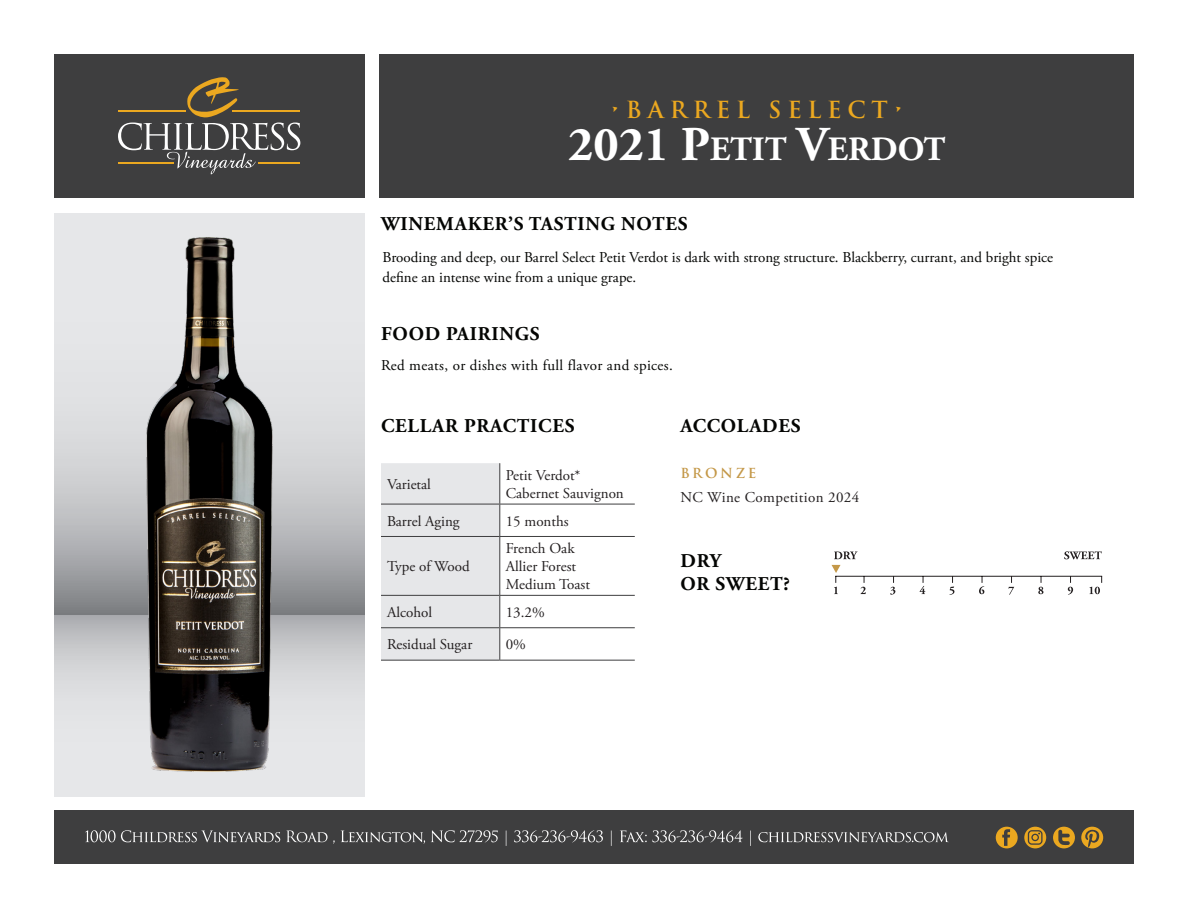
<style>
.page{position:relative;width:1188px;height:918px;background:#fff}
.page>*{position:absolute;margin:0;border:0;box-sizing:border-box;transform-origin:0 0}
.t1{font:700 34.05px "Adobe Garamond Pro";color:#fff}
.t2{font:700 22.95px "Trajan Pro";letter-spacing:.25em;color:#eba820}
.t3{font:700 19.5px/23.4px "Adobe Garamond Pro";letter-spacing:.04em;color:#040503}
.t4{font:15px/19.5px "Adobe Garamond Pro";color:#040503}
.t5{font:15px "Adobe Garamond Pro";color:#231f20}
.t6{font:15px "Adobe Garamond Pro";letter-spacing:.025em;color:#040503}
.t7{font:15px "Adobe Garamond Pro";letter-spacing:.025em;color:#231f20}
.t8{font:700 13.5px "Trajan Pro";letter-spacing:.195em;color:#c49848}
.s1{font-size:48.6px}
</style>
<div class="page">
<div style="left:54px;top:54px;width:310px;height:144px;background:#3e3e3f"></div>
<div style="left:380px;top:54px;width:754px;height:144px;background:#3e3e3f"></div>
<svg style="left:118px;top:77px;width:182px;height:97px"></svg>
<div style="left:54px;top:213px;width:310px;height:410px;background:#e6e7e9"></div>
<img style="left:56px;top:226px;width:309px;height:569px">
<div style="left:381px;top:463px;width:118px;height:197px;background:#e6e7e9"></div>
<hr style="left:499px;top:463px;width:1px;height:41px;background:#3e3e3f">
<hr style="left:381px;top:504px;width:119px;height:1px;background:#3e3e3f">
<hr style="left:500px;top:504px;width:135px;height:1px;background:#3e3e3f">
<hr style="left:499px;top:504px;width:1px;height:32px;background:#3e3e3f">
<hr style="left:381px;top:536px;width:119px;height:1px;background:#3e3e3f">
<hr style="left:500px;top:536px;width:135px;height:1px;background:#3e3e3f">
<hr style="left:499px;top:537px;width:1px;height:58px;background:#3e3e3f">
<hr style="left:381px;top:595px;width:119px;height:1px;background:#3e3e3f">
<hr style="left:500px;top:595px;width:135px;height:1px;background:#3e3e3f">
<hr style="left:499px;top:596px;width:1px;height:31px;background:#3e3e3f">
<hr style="left:381px;top:627px;width:119px;height:1px;background:#3e3e3f">
<hr style="left:500px;top:627px;width:135px;height:1px;background:#3e3e3f">
<hr style="left:499px;top:628px;width:1px;height:32px;background:#3e3e3f">
<hr style="left:381px;top:660px;width:119px;height:1px;background:#3e3e3f">
<hr style="left:500px;top:660px;width:135px;height:1px;background:#3e3e3f">
<div style="left:54px;top:810px;width:1080px;height:54px;background:#3e3e3f"></div>
<svg style="left:85px;top:830px;width:864px;height:16px"></svg>
<svg style="left:1053px;top:827px;width:22px;height:21px"></svg>
<svg style="left:1081px;top:827px;width:22px;height:21px"></svg>
<svg style="left:996px;top:827px;width:22px;height:21px"></svg>
<svg style="left:1024px;top:827px;width:22px;height:21px"></svg>
<svg style="left:834px;top:552px;width:23px;height:7px"></svg>
<svg style="left:1064px;top:551px;width:38px;height:8px"></svg>
<hr style="left:835px;top:576px;width:267px;height:1px;background:#231f20">
<svg style="left:860px;top:576px;width:6px;height:18px"></svg>
<svg style="left:890px;top:576px;width:5px;height:19px"></svg>
<svg style="left:920px;top:576px;width:5px;height:18px"></svg>
<svg style="left:949px;top:576px;width:5px;height:19px"></svg>
<svg style="left:979px;top:576px;width:5px;height:18px"></svg>
<svg style="left:1008px;top:576px;width:6px;height:19px"></svg>
<svg style="left:1038px;top:576px;width:5px;height:18px"></svg>
<svg style="left:1068px;top:576px;width:5px;height:19px"></svg>
<svg style="left:1089px;top:576px;width:13px;height:18px"></svg>
<svg style="left:832px;top:565px;width:9px;height:29px"></svg>
<p class="t2" style="left:610px;top:95px;width:295px">•BARREL SELECT•</p>
<p class="t1" style="left:568px;top:129px;width:379px"><span class="s1">2021 P</span>ETIT <span class="s1">V</span>ERDOT</p>
<p class="t3" style="left:381px;top:212px;width:308px">WINEMAKER’S TASTING NOTES</p>
<p class="t4" style="left:382px;top:248px;width:672px">Brooding and deep, our Barrel Select Petit Verdot is dark with strong structure. Blackberry, currant, and bright spice define an intense wine from a unique grape.</p>
<p class="t3" style="left:381px;top:323px;width:160px">FOOD PAIRINGS</p>
<p class="t6" style="left:381px;top:357px;width:293px">Red meats, or dishes with full flavor and spices.</p>
<p class="t3" style="left:381px;top:414px;width:195px">CELLAR PRACTICES</p>
<p class="t5" style="left:387px;top:475px;width:46px">Varietal</p>
<p class="t5" style="left:506px;top:466px;width:76px">Petit Verdot*</p>
<p class="t5" style="left:506px;top:484px;width:120px">Cabernet Sauvignon</p>
<p class="t5" style="left:387px;top:512px;width:74px">Barrel Aging</p>
<p class="t5" style="left:506px;top:512px;width:64px">15 months</p>
<p class="t5" style="left:387px;top:558px;width:84px">Type of Wood</p>
<p class="t5" style="left:506px;top:540px;width:70px">French Oak</p>
<p class="t5" style="left:506px;top:558px;width:72px">Allier Forest</p>
<p class="t5" style="left:506px;top:576px;width:86px">Medium Toast</p>
<p class="t5" style="left:387px;top:603px;width:47px">Alcohol</p>
<p class="t5" style="left:506px;top:603px;width:40px">13.2%</p>
<p class="t5" style="left:387px;top:636px;width:87px">Residual Sugar</p>
<p class="t5" style="left:506px;top:636px;width:22px">0%</p>
<p class="t3" style="left:680px;top:414px;width:122px">ACCOLADES</p>
<p class="t8" style="left:680px;top:465px;width:78px">BRONZE</p>
<p class="t7" style="left:680px;top:488px;width:180px">NC Wine Competition 2024</p>
<p class="t3" style="left:680px;top:549px;width:111px">DRY<br>OR SWEET?</p>
</div>
